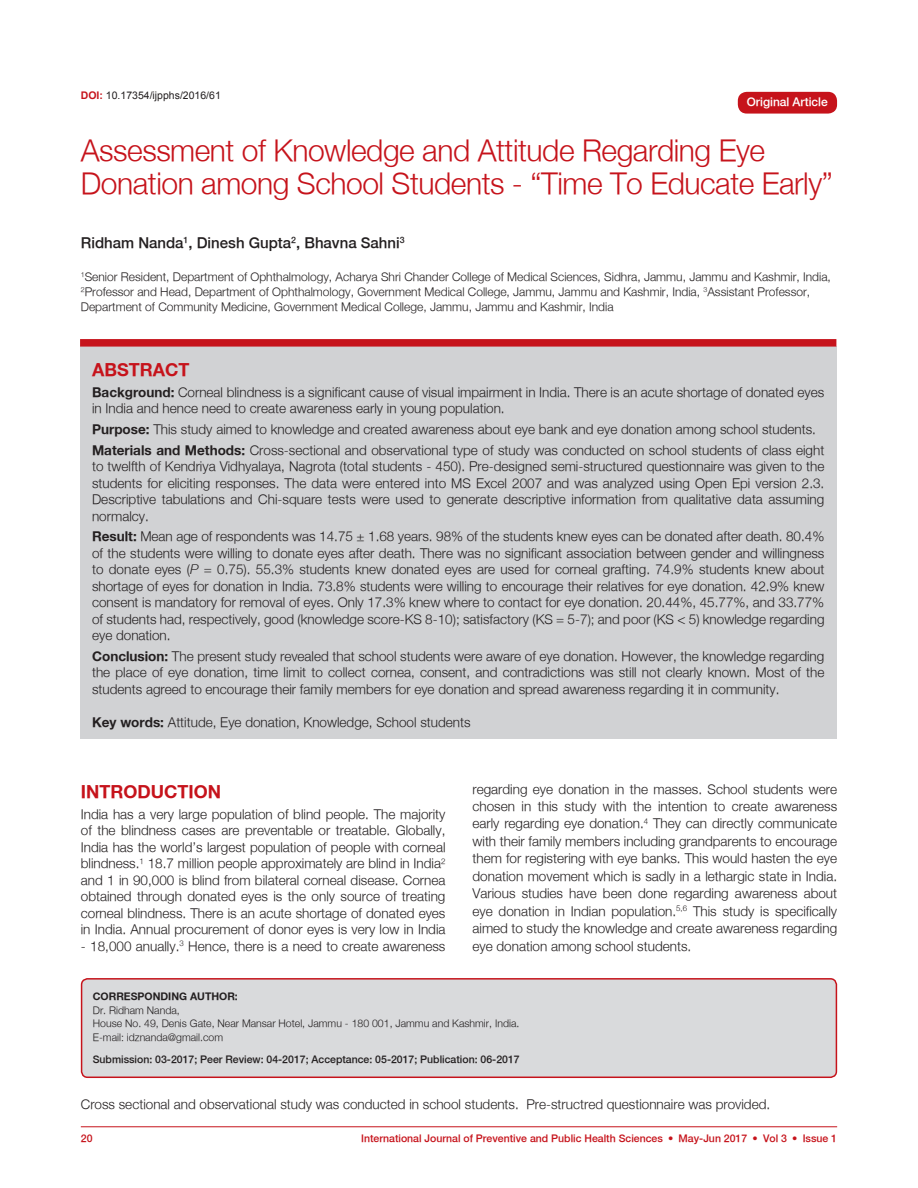
<style>
.page{position:relative;width:918px;height:1188px;background:#fff}
.page>*{position:absolute;margin:0;border:0;box-sizing:border-box;transform-origin:0 0}
.AT{font:300 30px/33px "Helvetica Neue";letter-spacing:-.015em;color:#c6131b}
.ABSH{font:700 18px "Helvetica Neue";color:#c6131b}
.AU{font:500 15px "Helvetica Neue";color:#231f20}
.ABS{font:300 13.5px/16.5px "Helvetica Neue";color:#231f20;text-align:justify}
.TXFL{font:300 13.5px/17.4px "Helvetica Neue";color:#231f20;text-align:justify}
.KWD{font:300 13.5px "Helvetica Neue";color:#231f20}
.AFF{font:300 12px/15px "Helvetica Neue";color:#231f20}
.AH{font:500 12px "Helvetica Neue";color:#fff}
.ADD{font:300 10.5px/13.5px "Helvetica Neue";color:#231f20}
.RF{font:500 10.5px "Helvetica Neue";color:#c6131b}
.HIS{font:500 10.5px "Helvetica Neue";color:#231f20}
.DOI{font:10.5px "Arial";color:#231f20}
.s1{font-weight:700;color:#c6131b}
.s2{font-weight:700}
.s3{font-weight:400;font-style:italic}
</style>
<div class="page">
<hr style="left:81px;top:1126px;width:756px;height:1px;background:#c6131b">
<div style="left:738px;top:92px;width:99px;height:22px;background:#c6131b;border-radius:9px"></div>
<div style="left:80px;top:347px;width:756px;height:392px;background:#d1d2d4"></div>
<div style="left:80px;top:339px;width:756px;height:8px;background:#c6131b"></div>
<div style="left:82px;top:979px;width:754px;height:98px;background:#d9dadc;border-radius:6px"></div>
<div style="left:81px;top:978px;width:756px;height:100px;border:2px solid #c6131b;border-radius:6px"></div>
<p class="DOI" style="left:81px;top:89px;width:142px"><span class="s1">DOI:</span> 10.17354/ijpphs/2016/61</p>
<p class="AH" style="left:747px;top:95px;width:82px">Original Article</p>
<p class="AT" style="left:81px;top:133px;width:754px">Assessment of Knowledge and Attitude Regarding Eye<br>Donation among School Students - “Time To Educate Early”</p>
<p class="AU" style="left:81px;top:233px;width:325px">Ridham Nanda<sup>1</sup>, Dinesh Gupta<sup>2</sup>, Bhavna Sahni<sup>3</sup></p>
<p class="AFF" style="left:81px;top:269px;width:752px"><sup>1</sup>Senior Resident, Department of Ophthalmology, Acharya Shri Chander College of Medical Sciences, Sidhra, Jammu, Jammu and Kashmir, India,<br><sup>2</sup>Professor and Head, Department of Ophthalmology, Government Medical College, Jammu, Jammu and Kashmir, India, <sup>3</sup>Assistant Professor,<br>Department of Community Medicine, Government Medical College, Jammu, Jammu and Kashmir, India</p>
<p class="ABSH" style="left:92px;top:359px;width:99px">ABSTRACT</p>
<p class="ABS" style="left:92px;top:383px;width:734px"><span class="s2">Background:</span> Corneal blindness is a significant cause of visual impairment in India. There is an acute shortage of donated eyes in India and hence need to create awareness early in young population.</p>
<p class="ABS" style="left:92px;top:421px;width:725px"><span class="s2">Purpose:</span> This study aimed to knowledge and created awareness about eye bank and eye donation among school students.</p>
<p class="ABS" style="left:92px;top:441px;width:734px"><span class="s2">Materials and Methods:</span> Cross-sectional and observational type of study was conducted on school students of class eight to twelfth of Kendriya Vidhyalaya, Nagrota (total students - 450). Pre-designed semi-structured questionnaire was given to the students for eliciting responses. The data were entered into MS Excel 2007 and was analyzed using Open Epi version 2.3.<br>Descriptive tabulations and Chi-square tests were used to generate descriptive information from qualitative data assuming normalcy.</p>
<p class="ABS" style="left:92px;top:528px;width:734px"><span class="s2">Result:</span> Mean age of respondents was 14.75 ± 1.68 years. 98% of the students knew eyes can be donated after death. 80.4% of the students were willing to donate eyes after death. There was no significant association between gender and willingness to donate eyes (<span class="s3">P</span> = 0.75). 55.3% students knew donated eyes are used for corneal grafting. 74.9% students knew about shortage of eyes for donation in India. 73.8% students were willing to encourage their relatives for eye donation. 42.9% knew consent is mandatory for removal of eyes. Only 17.3% knew where to contact for eye donation. 20.44%, 45.77%, and 33.77% of students had, respectively, good (knowledge score-KS 8-10); satisfactory (KS = 5-7); and poor (KS &lt; 5) knowledge regarding eye donation.</p>
<p class="ABS" style="left:92px;top:647px;width:734px"><span class="s2">Conclusion:</span> The present study revealed that school students were aware of eye donation. However, the knowledge regarding the place of eye donation, time limit to collect cornea, consent, and contradictions was still not clearly known. Most of the students agreed to encourage their family members for eye donation and spread awareness regarding it in community.</p>
<p class="KWD" style="left:92px;top:714px;width:380px"><span class="s2">Key words:</span> Attitude, Eye donation, Knowledge, School students</p>
<h1 class="ABSH" style="left:81px;top:780px;width:142px">INTRODUCTION</h1>
<p class="TXFL" style="left:81px;top:805px;width:366px;line-height:16.5px">India has a very large population of blind people. The majority of the blindness cases are preventable or treatable. Globally, India has the world’s largest population of people with corneal blindness.<sup>1</sup> 18.7 million people approximately are blind in India<sup>2 </sup>and 1 in 90,000 is blind from bilateral corneal disease. Cornea obtained through donated eyes is the only source of treating corneal blindness. There is an acute shortage of donated eyes in India. Annual procurement of donor eyes is very low in India</p>
<p class="TXFL" style="left:81px;top:937px;width:366px">- 18,000 anually.<sup>3</sup> Hence, there is a need to create awareness</p>
<p class="TXFL" style="left:472px;top:780px;width:366px">regarding eye donation in the masses. School students were chosen in this study with the intention to create awareness early regarding eye donation.<sup>4</sup> They can directly communicate with their family members including grandparents to encourage them for registering with eye banks. This would hasten the eye donation movement which is sadly in a lethargic state in India.<br>Various studies have been done regarding awareness about eye donation in Indian population.<sup>5,6</sup> This study is specifically aimed to study the knowledge and create awareness regarding eye donation among school students.</p>
<p class="ADD" style="left:93px;top:990px;width:428px"><span class="s2">CORRESPONDING AUTHOR:<br></span>Dr. Ridham Nanda,<br>House No. 49, Denis Gate, Near Mansar Hotel, Jammu - 180 001, Jammu and Kashmir, India.<br>E-mail: idznanda@gmail.com</p>
<p class="HIS" style="left:93px;top:1053px;width:428px">Submission: 03-2017; Peer Review: 04-2017; Acceptance: 05-2017; Publication: 06-2017</p>
<p class="TXFL" style="left:81px;top:1095px;width:691px">Cross sectional and observational study was conducted in school students. Pre-structred questionnaire was provided.</p>
<p class="RF" style="left:81px;top:1132px;width:13px">20</p>
<p class="RF" style="left:361px;top:1132px;width:477px">International Journal of Preventive and Public Health Sciences • May-Jun 2017 • Vol 3 • Issue 1</p>
</div>
